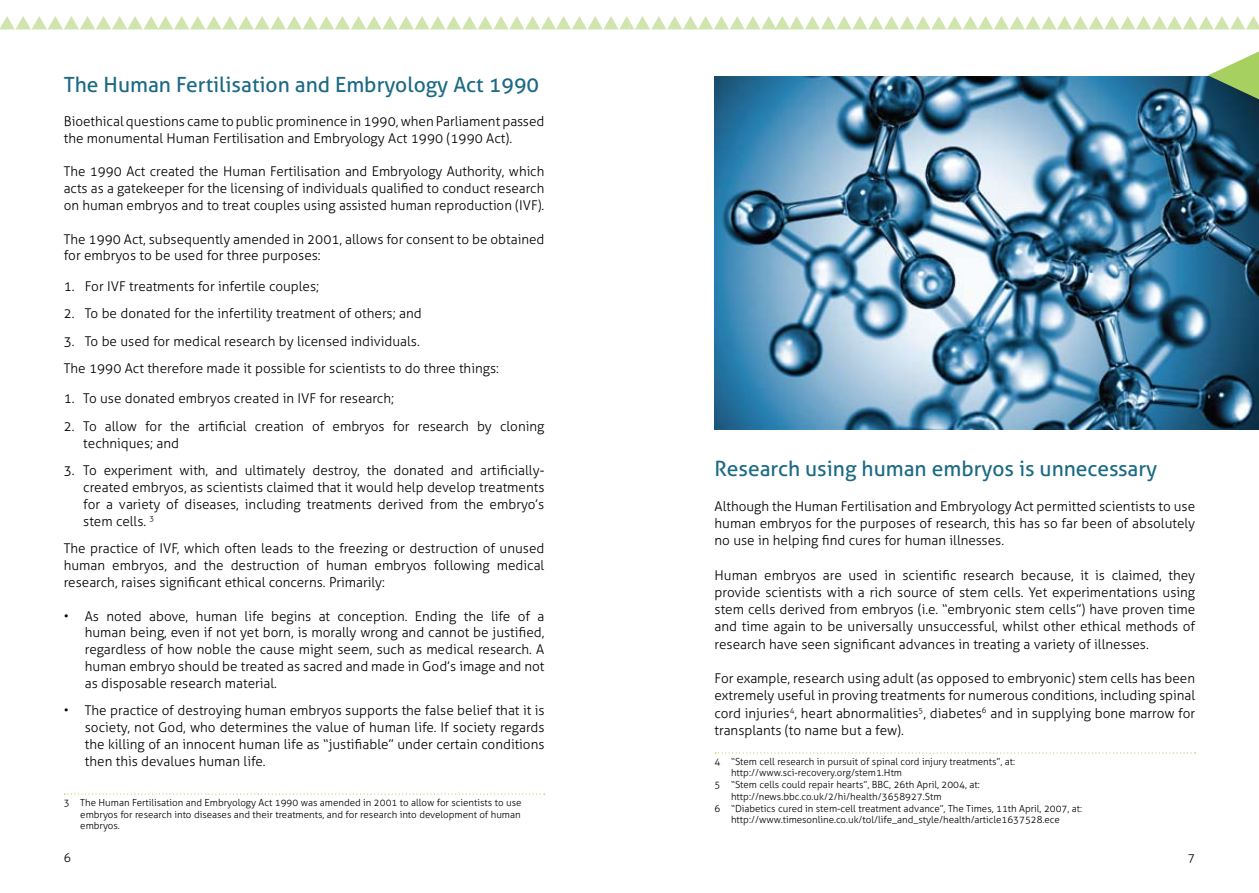
<style>
.page{position:relative;width:1259px;height:893px;background:#fff}
.page>*{position:absolute;margin:0;border:0;box-sizing:border-box;transform-origin:0 0}
.t1{font:21px "Aller";color:#1c6a84}
.t2{font:300 13.5px/16.8px "Aller";color:#000;text-align:justify}
.t3{font:300 12px "Aller";color:#000}
.t4{font:300 9.75px/11.7px "Aller";color:#000;text-align:justify}
</style>
<div class="page">
<svg style="left:0;top:16px;width:1259px;height:13px"></svg>
<svg style="left:64px;top:793px;width:481px;height:2px"></svg>
<svg style="left:715px;top:752px;width:480px;height:1px"></svg>
<img style="left:714px;top:77px;width:545px;height:352px">
<svg style="left:1208px;top:51px;width:51px;height:48px"></svg>
<h1 class="t1" style="left:64px;top:72px;width:477px">The Human Fertilisation and Embryology Act 1990</h1>
<p class="t2" style="left:64px;top:113px;width:482px">Bioethical questions came to public prominence in 1990, when Parliament passed the monumental Human Fertilisation and Embryology Act 1990 (1990 Act).</p>
<p class="t2" style="left:64px;top:163px;width:482px">The 1990 Act created the Human Fertilisation and Embryology Authority, which acts as a gatekeeper for the licensing of individuals qualified to conduct research on human embryos and to treat couples using assisted human reproduction (IVF).</p>
<p class="t2" style="left:64px;top:230px;width:482px">The 1990 Act, subsequently amended in 2001, allows for consent to be obtained for embryos to be used for three purposes:</p>
<p class="t2" style="left:64px;top:278px;width:257px">1. For IVF treatments for infertile couples;</p>
<p class="t2" style="left:64px;top:305px;width:359px">2. To be donated for the infertility treatment of others; and</p>
<p class="t2" style="left:64px;top:327px;width:436px;line-height:27.5px">3. To be used for medical research by licensed individuals.<br>The 1990 Act therefore made it possible for scientists to do three things:</p>
<p class="t2" style="left:64px;top:390px;width:332px">1. To use donated embryos created in IVF for research;</p>
<p class="t2" style="left:83px;top:418px;width:462px;text-indent:-19px">2. To allow for the artificial creation of embryos for research by cloning techniques; and</p>
<p class="t2" style="left:83px;top:462px;width:462px;text-indent:-19px">3. To experiment with, and ultimately destroy, the donated and artificially&shy;created embryos, as scientists claimed that it would help develop treatments for a variety of diseases, including treatments derived from the embryo’s stem cells. <sup>3</sup></p>
<p class="t2" style="left:64px;top:540px;width:482px">The practice of IVF, which often leads to the freezing or destruction of unused human embryos, and the destruction of human embryos following medical research, raises significant ethical concerns. Primarily:</p>
<p class="t2" style="left:85px;top:607px;width:461px;text-indent:-21px">• As noted above, human life begins at conception. Ending the life of a human being, even if not yet born, is morally wrong and cannot be justified, regardless of how noble the cause might seem, such as medical research. A human embryo should be treated as sacred and made in God’s image and not as disposable research material.</p>
<p class="t2" style="left:85px;top:702px;width:461px;text-indent:-21px">• The practice of destroying human embryos supports the false belief that it is society, not God, who determines the value of human life. If society regards the killing of an innocent human life as “justifiable” under certain conditions then this devalues human life.</p>
<p class="t4" style="left:80px;top:796px;width:443px;text-indent:-16px">3 The Human Fertilisation and Embryology Act 1990 was amended in 2001 to allow for scientists to use embryos for research into diseases and their treatments, and for research into development of human embryos.</p>
<h1 class="t1" style="left:714px;top:456px;width:444px">Research using human embryos is unnecessary</h1>
<p class="t2" style="left:714px;top:497px;width:482px;line-height:17.2px">Although the Human Fertilisation and Embryology Act permitted scientists to use human embryos for the purposes of research, this has so far been of absolutely no use in helping find cures for human illnesses.</p>
<p class="t2" style="left:714px;top:566px;width:482px;line-height:17.2px">Human embryos are used in scientific research because, it is claimed, they provide scientists with a rich source of stem cells. Yet experimentations using stem cells derived from embryos (i.e. “embryonic stem cells”) have proven time and time again to be universally unsuccessful, whilst other ethical methods of research have seen significant advances in treating a variety of illnesses.</p>
<p class="t2" style="left:714px;top:670px;width:482px;line-height:17.2px">For example, research using adult (as opposed to embryonic) stem cells has been extremely useful in proving treatments for numerous conditions, including spinal cord injuries<sup>4</sup>, heart abnormalities<sup>5</sup>, diabetes<sup>6</sup> and in supplying bone marrow for transplants (to name but a few).</p>
<p class="t4" style="left:714px;top:755px;width:302px">4 “Stem cell research in pursuit of spinal cord injury treatments”, at:</p>
<p class="t4" style="left:731px;top:767px;width:173px">http://www.sci-recovery.org/stem1.Htm</p>
<p class="t4" style="left:714px;top:779px;width:267px">5 “Stem cells could repair hearts”, BBC, 26th April, 2004, at:</p>
<p class="t4" style="left:731px;top:790px;width:212px">http://news.bbc.co.uk/2/hi/health/3658927.Stm</p>
<p class="t4" style="left:714px;top:802px;width:369px">6 “Diabetics cured in stem-cell treatment advance”, The Times, 11th April, 2007, at:</p>
<p class="t4" style="left:731px;top:814px;width:330px">http://www.timesonline.co.uk/tol/life_and_style/health/article1637528.ece</p>
<p class="t3" style="left:64px;top:850px;width:9px">6</p>
<p class="t3" style="left:1188px;top:850px;width:9px">7</p>
</div>
